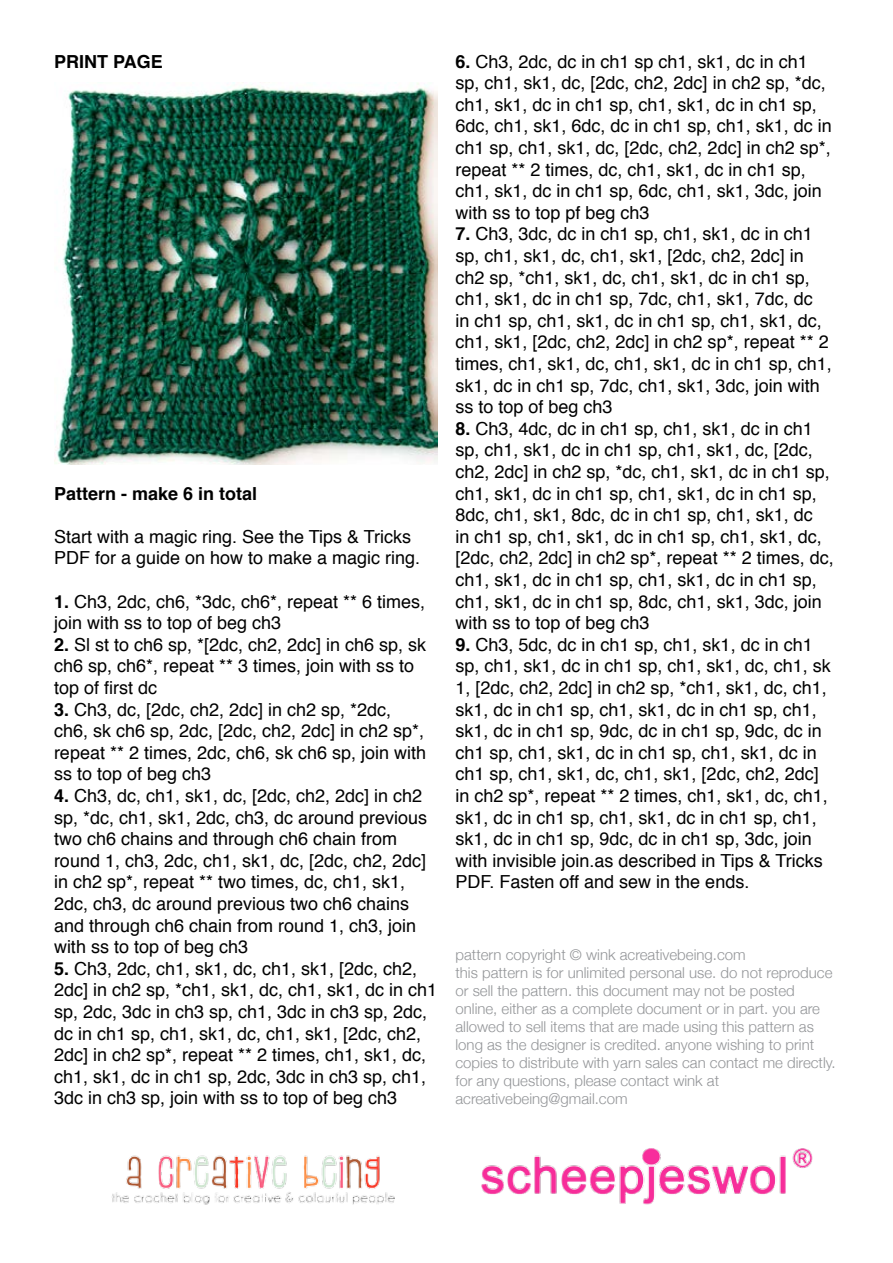
<style>
.page{position:relative;width:893px;height:1263px;background:#fff}
.page>*{position:absolute;margin:0;border:0;box-sizing:border-box;transform-origin:0 0}
.t1{font:18px/21.6px "Helvetica";color:#000}
.t2{font:700 18px "Helvetica";color:#000}
.t3{font:300 15px/18px "Helvetica Neue";color:#939598}
.s1{font-weight:700}
</style>
<div class="page">
<img style="left:54px;top:83px;width:383px;height:381px">
<img style="left:112px;top:1155px;width:283px;height:50px">
<img style="left:481px;top:1148px;width:332px;height:57px">
<p class="t2" style="left:54px;top:47px;width:110px">PRINT PAGE</p>
<p class="t2" style="left:54px;top:479px;width:205px">Pattern - make 6 in total</p>
<p class="t1" style="left:54px;top:526px;width:368px">Start with a magic ring. See the Tips &amp; Tricks<br>PDF for a guide on how to make a magic ring.</p>
<p class="t1" style="left:54px;top:591px;width:373px"><span class="s1">1.</span> Ch3, 2dc, ch6, *3dc, ch6*, repeat ** 6 times, join with ss to top of beg ch3</p>
<p class="t1" style="left:54px;top:634px;width:374px"><span class="s1">2.</span> Sl st to ch6 sp, *[2dc, ch2, 2dc] in ch6 sp, sk ch6 sp, ch6*, repeat ** 3 times, join with ss to top of first dc</p>
<p class="t1" style="left:54px;top:699px;width:374px"><span class="s1">3.</span> Ch3, dc, [2dc, ch2, 2dc] in ch2 sp, *2dc, ch6, sk ch6 sp, 2dc, [2dc, ch2, 2dc] in ch2 sp*, repeat ** 2 times, 2dc, ch6, sk ch6 sp, join with ss to top of beg ch3</p>
<p class="t1" style="left:54px;top:785px;width:375px"><span class="s1">4.</span> Ch3, dc, ch1, sk1, dc, [2dc, ch2, 2dc] in ch2 sp, *dc, ch1, sk1, 2dc, ch3, dc around previous two ch6 chains and through ch6 chain from round 1, ch3, 2dc, ch1, sk1, dc, [2dc, ch2, 2dc] in ch2 sp*, repeat ** two times, dc, ch1, sk1, 2dc, ch3, dc around previous two ch6 chains and through ch6 chain from round 1, ch3, join with ss to top of beg ch3</p>
<p class="t1" style="left:54px;top:958px;width:385px"><span class="s1">5.</span> Ch3, 2dc, ch1, sk1, dc, ch1, sk1, [2dc, ch2, 2dc] in ch2 sp, *ch1, sk1, dc, ch1, sk1, dc in ch1 sp, 2dc, 3dc in ch3 sp, ch1, 3dc in ch3 sp, 2dc, dc in ch1 sp, ch1, sk1, dc, ch1, sk1, [2dc, ch2, 2dc] in ch2 sp*, repeat ** 2 times, ch1, sk1, dc, ch1, sk1, dc in ch1 sp, 2dc, 3dc in ch3 sp, ch1, 3dc in ch3 sp, join with ss to top of beg ch3</p>
<p class="t1" style="left:455px;top:51px;width:378px"><span class="s1">6.</span> Ch3, 2dc, dc in ch1 sp ch1, sk1, dc in ch1 sp, ch1, sk1, dc, [2dc, ch2, 2dc] in ch2 sp, *dc, ch1, sk1, dc in ch1 sp, ch1, sk1, dc in ch1 sp, 6dc, ch1, sk1, 6dc, dc in ch1 sp, ch1, sk1, dc in ch1 sp, ch1, sk1, dc, [2dc, ch2, 2dc] in ch2 sp*, repeat ** 2 times, dc, ch1, sk1, dc in ch1 sp, ch1, sk1, dc in ch1 sp, 6dc, ch1, sk1, 3dc, join with ss to top pf beg ch3</p>
<p class="t1" style="left:455px;top:224px;width:378px"><span class="s1">7.</span> Ch3, 3dc, dc in ch1 sp, ch1, sk1, dc in ch1 sp, ch1, sk1, dc, ch1, sk1, [2dc, ch2, 2dc] in ch2 sp, *ch1, sk1, dc, ch1, sk1, dc in ch1 sp, ch1, sk1, dc in ch1 sp, 7dc, ch1, sk1, 7dc, dc<br>in ch1 sp, ch1, sk1, dc in ch1 sp, ch1, sk1, dc, ch1, sk1, [2dc, ch2, 2dc] in ch2 sp*, repeat ** 2 times, ch1, sk1, dc, ch1, sk1, dc in ch1 sp, ch1, sk1, dc in ch1 sp, 7dc, ch1, sk1, 3dc, join with ss to top of beg ch3</p>
<p class="t1" style="left:455px;top:418px;width:380px"><span class="s1">8.</span> Ch3, 4dc, dc in ch1 sp, ch1, sk1, dc in ch1 sp, ch1, sk1, dc in ch1 sp, ch1, sk1, dc, [2dc, ch2, 2dc] in ch2 sp, *dc, ch1, sk1, dc in ch1 sp, ch1, sk1, dc in ch1 sp, ch1, sk1, dc in ch1 sp, 8dc, ch1, sk1, 8dc, dc in ch1 sp, ch1, sk1, dc<br>in ch1 sp, ch1, sk1, dc in ch1 sp, ch1, sk1, dc, [2dc, ch2, 2dc] in ch2 sp*, repeat ** 2 times, dc, ch1, sk1, dc in ch1 sp, ch1, sk1, dc in ch1 sp, ch1, sk1, dc in ch1 sp, 8dc, ch1, sk1, 3dc, join with ss to top of beg ch3</p>
<p class="t1" style="left:455px;top:634px;width:377px"><span class="s1">9.</span> Ch3, 5dc, dc in ch1 sp, ch1, sk1, dc in ch1 sp, ch1, sk1, dc in ch1 sp, ch1, sk1, dc, ch1, sk 1, [2dc, ch2, 2dc] in ch2 sp, *ch1, sk1, dc, ch1, sk1, dc in ch1 sp, ch1, sk1, dc in ch1 sp, ch1, sk1, dc in ch1 sp, 9dc, dc in ch1 sp, 9dc, dc in ch1 sp, ch1, sk1, dc in ch1 sp, ch1, sk1, dc in ch1 sp, ch1, sk1, dc, ch1, sk1, [2dc, ch2, 2dc] in ch2 sp*, repeat ** 2 times, ch1, sk1, dc, ch1, sk1, dc in ch1 sp, ch1, sk1, dc in ch1 sp, ch1, sk1, dc in ch1 sp, 9dc, dc in ch1 sp, 3dc, join with invisible join.as described in Tips &amp; Tricks PDF. Fasten off and sew in the ends.</p>
<p class="t3" style="left:455px;top:945px;width:382px">pattern copyright © wink acreativebeing.com<br>this pattern is for unlimited personal use. do not reproduce or sell the pattern. this document may not be posted online, either as a complete document or in part. you are allowed to sell items that are made using this pattern as long as the designer is credited. anyone wishing to print copies to distribute with yarn sales can contact me directly. for any questions, please contact wink at acreativebeing@gmail.com</p>
</div>
